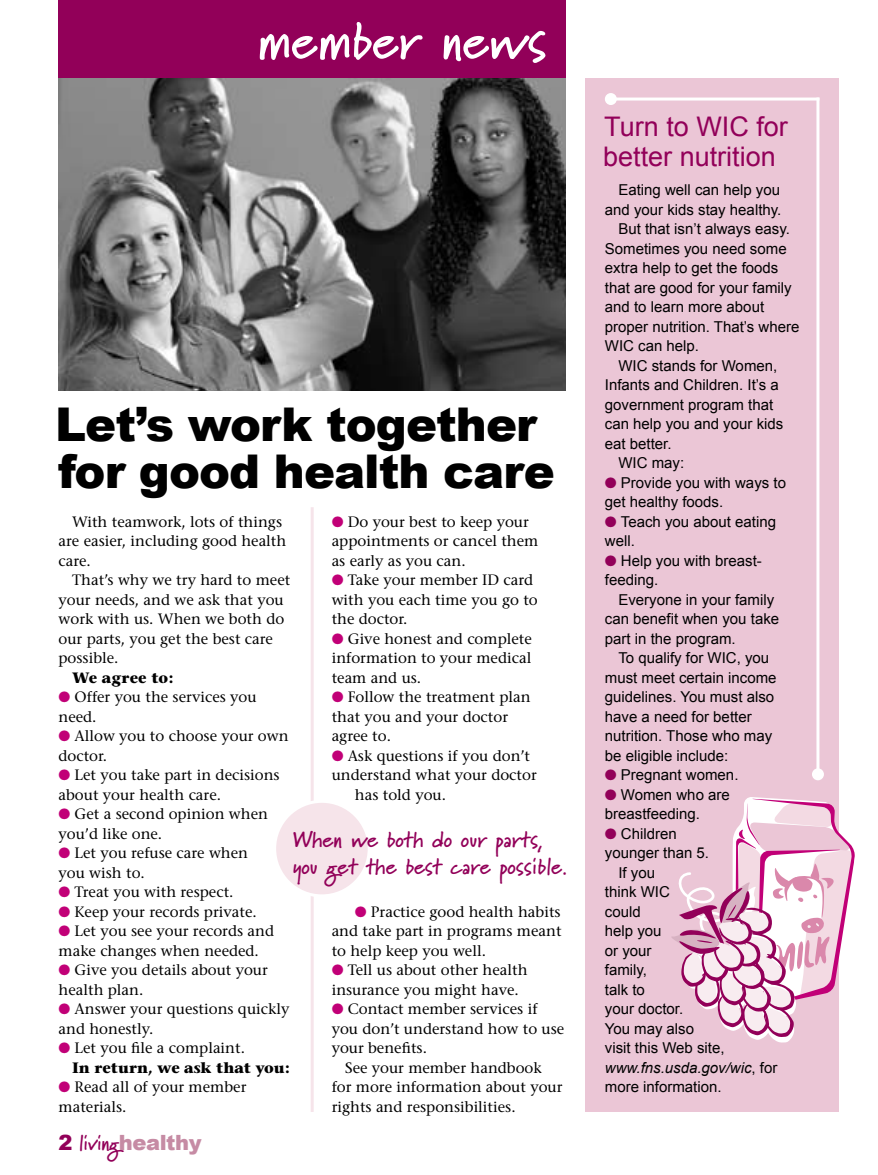
<style>
.page{position:relative;width:878px;height:1175px;background:#fff}
.page>*{position:absolute;margin:0;border:0;box-sizing:border-box;transform-origin:0 0}
.t1{font:700 54px "Marydale";color:#fff}
.t2{font:900 46.5px/46.5px "Arial";letter-spacing:-.02em;color:#000}
.t3{font:27px/29.4px "Arial";color:#920059}
.t4{font:700 22.5px/27px "Marydale";color:#920059}
.t5{font:900 21px "Arial";letter-spacing:-.02em;color:#c68ba4}
.t6{font:15px/19.5px "Stone Serif";color:#000}
.t7{font:15px "Arial";color:#000}
.t8{font:700 15px "Stone Serif";color:#000}
.t9{font:italic 15px "Arial";color:#000}
.s1{color:#920059}
.s2{font-family:"Marydale";font-weight:700;color:#920059}
.s3{font-style:normal}
</style>
<div class="page">
<div style="left:585px;top:78px;width:253px;height:1034px;background:#ebc6d6"></div>
<hr style="left:816px;top:97px;width:3px;height:677px;background:#fff">
<div style="left:812px;top:768px;width:12px;height:12px;background:#fff;border-radius:50%"></div>
<hr style="left:610px;top:97px;width:209px;height:3px;background:#fff">
<div style="left:604px;top:93px;width:12px;height:12px;background:#fff;border-radius:50%"></div>
<div style="left:58px;top:0;width:508px;height:78px;background:#920059"></div>
<hr style="left:310px;top:507px;width:4px;height:605px;background:#f8ecf0">
<div style="left:274px;top:801px;width:95px;height:95px;background:#f6e4ea;border-radius:50%"></div>
<div style="left:273px;top:800px;width:97px;height:97px;border:3px solid #fff;border-radius:50%"></div>
<img style="left:58px;top:78px;width:508px;height:312px">
<svg style="left:672px;top:793px;width:183px;height:249px"></svg>
<h1 class="t1" style="left:257px;top:8px;width:291px">member news</h1>
<h2 class="t2" style="left:55px;top:402px;width:501px">Let’s work together for good health care</h2>
<p class="t6" style="left:58px;top:512px;width:229px;text-indent:14px">With teamwork, lots of things are easier, including good health care.</p>
<p class="t6" style="left:58px;top:570px;width:233px;text-indent:14px">That’s why we try hard to meet your needs, and we ask that you work with us. When we both do our parts, you get the best care possible.</p>
<p class="t8" style="left:72px;top:668px;width:103px">We agree to:</p>
<p class="t6" style="left:58px;top:687px;width:199px;text-indent:16px">Offer you the services you need.</p>
<p class="t6" style="left:58px;top:726px;width:232px;text-indent:16px">Allow you to choose your own doctor.</p>
<p class="t6" style="left:58px;top:765px;width:223px;text-indent:16px">Let you take part in decisions about your health care.</p>
<p class="t6" style="left:58px;top:804px;width:211px;text-indent:16px">Get a second opinion when you’d like one.</p>
<p class="t6" style="left:58px;top:843px;width:191px;text-indent:16px">Let you refuse care when you wish to.</p>
<p class="t6" style="left:75px;top:882px;width:160px">Treat you with respect.</p>
<p class="t6" style="left:75px;top:902px;width:184px">Keep your records private.</p>
<p class="t6" style="left:75px;top:921px;width:201px">Let you see your records and</p>
<p class="t6" style="left:58px;top:941px;width:202px">make changes when needed.</p>
<p class="t6" style="left:75px;top:960px;width:195px">Give you details about your</p>
<p class="t6" style="left:58px;top:980px;width:86px">health plan.</p>
<p class="t6" style="left:75px;top:999px;width:216px">Answer your questions quickly</p>
<p class="t6" style="left:58px;top:1019px;width:96px">and honestly.</p>
<p class="t6" style="left:75px;top:1038px;width:172px">Let you file a complaint.</p>
<p class="t8" style="left:72px;top:1058px;width:219px">In return, we ask that you:</p>
<p class="t6" style="left:58px;top:1077px;width:189px;text-indent:16px">Read all of your member materials.</p>
<p class="t6" style="left:332px;top:512px;width:208px;text-indent:16px">Do your best to keep your appointments or cancel them as early as you can.</p>
<p class="t6" style="left:332px;top:570px;width:207px;text-indent:16px">Take your member ID card with you each time you go to the doctor.</p>
<p class="t6" style="left:332px;top:629px;width:202px;text-align:justify;text-indent:16px">Give honest and complete information to your medical team and us.</p>
<p class="t6" style="left:332px;top:687px;width:200px;text-indent:16px">Follow the treatment plan that you and your doctor agree to.</p>
<p class="t6" style="left:348px;top:746px;width:184px">Ask questions if you don’t</p>
<p class="t6" style="left:332px;top:765px;width:206px">understand what your doctor</p>
<p class="t6" style="left:355px;top:785px;width:93px">has told you.</p>
<h3 class="t4" style="left:292px;top:825px;width:276px">When we both do our parts, you get the best care possible.</h3>
<p class="t6" style="left:371px;top:902px;width:191px">Practice good health habits</p>
<p class="t6" style="left:332px;top:921px;width:231px">and take part in programs meant</p>
<p class="t6" style="left:332px;top:941px;width:156px">to help keep you well.</p>
<p class="t6" style="left:348px;top:960px;width:181px">Tell us about other health</p>
<p class="t6" style="left:332px;top:980px;width:188px">insurance you might have.</p>
<p class="t6" style="left:348px;top:999px;width:191px">Contact member services if</p>
<p class="t6" style="left:332px;top:1019px;width:234px">you don’t understand how to use</p>
<p class="t6" style="left:332px;top:1038px;width:97px">your benefits.</p>
<p class="t6" style="left:345px;top:1058px;width:198px">See your member handbook</p>
<p class="t6" style="left:332px;top:1077px;width:232px">for more information about your</p>
<p class="t6" style="left:332px;top:1097px;width:185px">rights and responsibilities.</p>
<h3 class="t5" style="left:58px;top:1130px;width:144px"><span class="s1">2</span> <span class="s2">living</span>healthy</h3>
<h3 class="t3" style="left:603px;top:112px;width:186px">Turn to WIC for better nutrition</h3>
<p class="t7" style="left:618px;top:181px;width:163px">Eating well can help you</p>
<p class="t7" style="left:604px;top:201px;width:178px">and your kids stay healthy.</p>
<p class="t7" style="left:618px;top:220px;width:173px">But that isn’t always easy.</p>
<p class="t7" style="left:604px;top:240px;width:183px">Sometimes you need some</p>
<p class="t7" style="left:604px;top:259px;width:175px">extra help to get the foods</p>
<p class="t7" style="left:604px;top:279px;width:188px">that are good for your family</p>
<p class="t7" style="left:604px;top:298px;width:161px">and to learn more about</p>
<p class="t7" style="left:604px;top:318px;width:196px">proper nutrition. That’s where</p>
<p class="t7" style="left:604px;top:337px;width:96px">WIC can help.</p>
<p class="t7" style="left:618px;top:357px;width:160px">WIC stands for Women,</p>
<p class="t7" style="left:604px;top:376px;width:175px">Infants and Children. It’s a</p>
<p class="t7" style="left:604px;top:396px;width:170px">government program that</p>
<p class="t7" style="left:604px;top:415px;width:180px">can help you and your kids</p>
<p class="t7" style="left:604px;top:435px;width:68px">eat better.</p>
<p class="t7" style="left:618px;top:454px;width:67px">WIC may:</p>
<p class="t7" style="left:621px;top:474px;width:167px">Provide you with ways to</p>
<p class="t7" style="left:604px;top:493px;width:120px">get healthy foods.</p>
<p class="t7" style="left:621px;top:513px;width:157px">Teach you about eating</p>
<p class="t7" style="left:604px;top:532px;width:31px">well.</p>
<p class="t7" style="left:621px;top:552px;width:142px">Help you with breast-</p>
<p class="t7" style="left:604px;top:571px;width:55px">feeding.</p>
<p class="t7" style="left:618px;top:591px;width:157px">Everyone in your family</p>
<p class="t7" style="left:604px;top:610px;width:176px">can benefit when you take</p>
<p class="t7" style="left:604px;top:630px;width:132px">part in the program.</p>
<p class="t7" style="left:618px;top:649px;width:152px">To qualify for WIC, you</p>
<p class="t7" style="left:604px;top:669px;width:173px">must meet certain income</p>
<p class="t7" style="left:604px;top:688px;width:171px">guidelines. You must also</p>
<p class="t7" style="left:604px;top:708px;width:148px">have a need for better</p>
<p class="t7" style="left:604px;top:727px;width:169px">nutrition. Those who may</p>
<p class="t7" style="left:604px;top:747px;width:125px">be eligible include:</p>
<p class="t7" style="left:621px;top:766px;width:119px">Pregnant women.</p>
<p class="t7" style="left:621px;top:786px;width:110px">Women who are</p>
<p class="t7" style="left:604px;top:805px;width:97px">breastfeeding.</p>
<p class="t7" style="left:621px;top:825px;width:57px">Children</p>
<p class="t7" style="left:604px;top:844px;width:106px">younger than 5.</p>
<p class="t7" style="left:618px;top:864px;width:38px">If you</p>
<p class="t7" style="left:604px;top:883px;width:67px">think WIC</p>
<p class="t7" style="left:604px;top:903px;width:37px">could</p>
<p class="t7" style="left:604px;top:922px;width:58px">help you</p>
<p class="t7" style="left:604px;top:942px;width:48px">or your</p>
<p class="t7" style="left:604px;top:961px;width:44px">family,</p>
<p class="t7" style="left:604px;top:981px;width:42px">talk to</p>
<p class="t7" style="left:604px;top:1000px;width:80px">your doctor.</p>
<p class="t7" style="left:604px;top:1020px;width:91px">You may also</p>
<p class="t7" style="left:604px;top:1039px;width:121px">visit this Web site,</p>
<p class="t9" style="left:604px;top:1059px;width:174px">www.fns.usda.gov/wic<span class="s3">, for</span></p>
<p class="t7" style="left:604px;top:1078px;width:118px">more information.</p>
</div>
